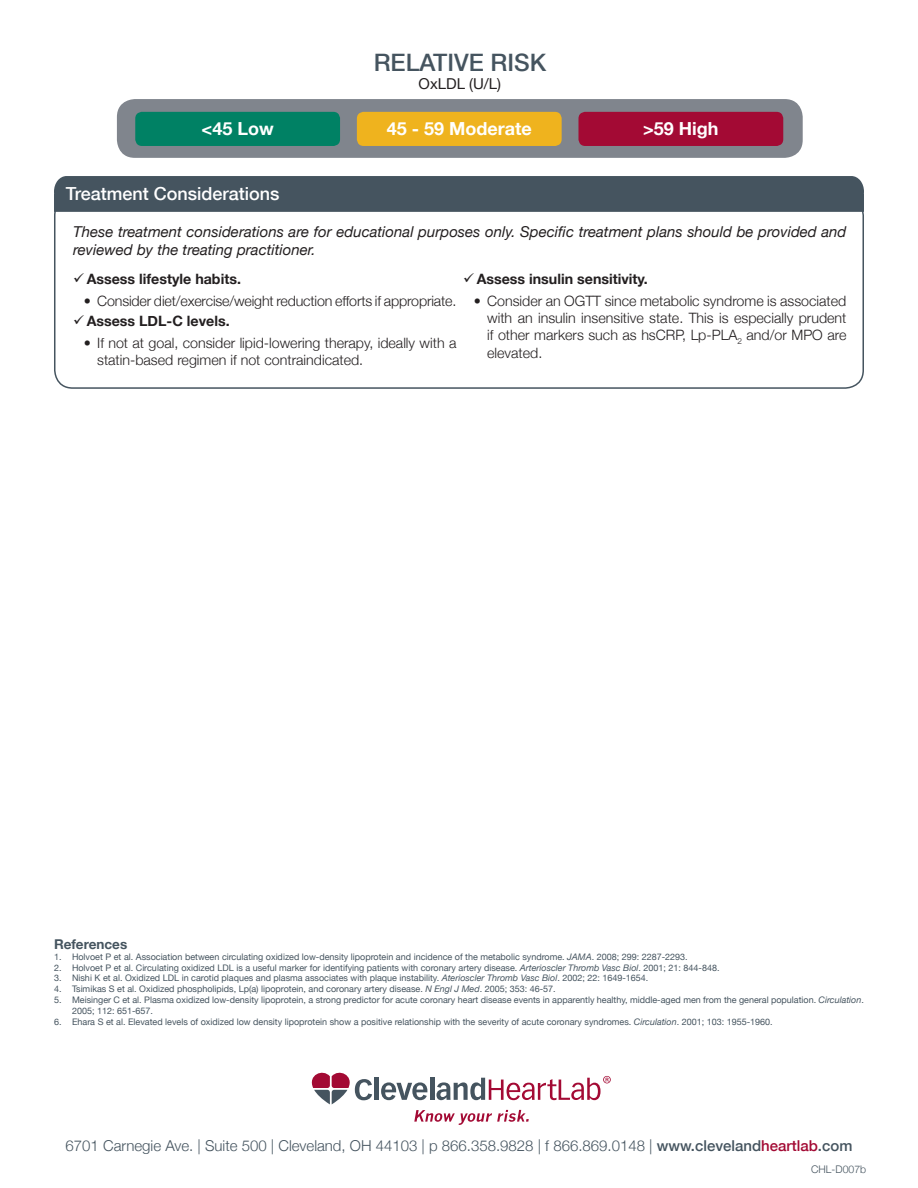
<style>
.page{position:relative;width:918px;height:1188px;background:#fff}
.page>*{position:absolute;margin:0;border:0;box-sizing:border-box;transform-origin:0 0}
.t1{font:500 24px "Helvetica Neue";color:#45545f}
.t2{font:700 18px "Helvetica Neue";color:#fff}
.Headers{font:500 18px "Helvetica Neue";color:#fff}
.Headers-2{font:italic 15px/18px "Helvetica Neue";color:#231f20}
.t3{font:300 15px "Helvetica Neue";color:#45545f}
.t4{font:15px "Helvetica Neue";color:#231f20}
.t5{font:300 14.25px/17.1px "Helvetica Neue";color:#231f20}
.t6{font:700 14.25px "Helvetica Neue";color:#231f20}
.Reference_Header{font:700 13.5px "Helvetica Neue";color:#45545f}
.t7{font:300 10.5px "Helvetica Neue";color:#45545f}
.References{font:9px/10.8px "Helvetica Neue";color:#45545f}
.s1{font-style:italic}
.s2{font-weight:500}
.s3{font-weight:500;color:#a30a34}
</style>
<div class="page">
<svg style="left:414px;top:1110px;width:115px;height:15px"></svg>
<div style="left:374px;top:1078px;width:5px;height:22px;background:#45545f"></div>
<svg style="left:381px;top:1082px;width:46px;height:18px"></svg>
<hr style="left:430px;top:1078px;width:4px;height:22px;background:#45545f">
<svg style="left:311px;top:1072px;width:61px;height:32px"></svg>
<svg style="left:436px;top:1076px;width:175px;height:24px"></svg>
<div style="left:54px;top:197px;width:810px;height:192px;border:2px solid #45545f;border-radius:18px"></div>
<div style="left:54px;top:176px;width:810px;height:36px;background:#45545f"></div>
<div style="left:117px;top:99px;width:686px;height:59px;background:#80858d;border-radius:18px"></div>
<div style="left:578px;top:112px;width:205px;height:34px;background:#a30a34;border-radius:7px"></div>
<div style="left:135px;top:112px;width:205px;height:34px;background:#008164;border-radius:7px"></div>
<div style="left:357px;top:112px;width:205px;height:34px;background:#efb31e;border-radius:7px"></div>
<p class="t1" style="left:374px;top:44px;width:174px">RELATIVE RISK</p>
<p class="t4" style="left:419px;top:73px;width:84px">OxLDL (U/L)</p>
<p class="t2" style="left:387px;top:115px;width:147px">45 - 59 Moderate</p>
<p class="t2" style="left:202px;top:115px;width:74px">&lt;45 Low</p>
<p class="t2" style="left:643px;top:115px;width:77px">&gt;59 High</p>
<p class="Headers" style="left:66px;top:179px;width:215px">Treatment Considerations</p>
<p class="Headers-2" style="left:73px;top:223px;width:775px">These treatment considerations are for educational purposes only. Specific treatment plans should be provided and reviewed by the treating practitioner.</p>
<p class="t6" style="left:73px;top:268px;width:169px">✓ Assess lifestyle habits.</p>
<p class="t5" style="left:84px;top:292px;width:374px">• Consider diet/exercise/weight reduction efforts if appropriate.</p>
<p class="t6" style="left:73px;top:310px;width:158px">✓ Assess LDL-C levels.</p>
<p class="t5" style="left:97px;top:334px;width:361px;text-indent:-14px">• If not at goal, consider lipid-lowering therapy, ideally with a statin-based regimen if not contraindicated.</p>
<p class="t6" style="left:463px;top:268px;width:186px">✓ Assess insulin sensitivity.</p>
<p class="t5" style="left:487px;top:292px;width:361px;text-align:justify;text-indent:-14px">• Consider an OGTT since metabolic syndrome is associated with an insulin insensitive state. This is especially prudent if other markers such as hsCRP, Lp-PLA<sub>2</sub> and/or MPO are elevated.</p>
<p class="Reference_Header" style="left:54px;top:934px;width:75px">References</p>
<p class="References" style="left:54px;top:952px;width:635px">1. Holvoet P et al. Association between circulating oxidized low-density lipoprotein and incidence of the metabolic syndrome. <span class="s1">JAMA</span>. 2008; 299: 2287-2293.</p>
<p class="References" style="left:54px;top:963px;width:667px">2. Holvoet P et al. Circulating oxidized LDL is a useful marker for identifying patients with coronary artery disease. <span class="s1">Arterioscler Thromb Vasc Biol</span>. 2001; 21: 844-848.</p>
<p class="References" style="left:54px;top:973px;width:596px">3. Nishi K et al. Oxidized LDL in carotid plaques and plasma associates with plaque instability. <span class="s1">Aterioscler Thromb Vasc Biol</span>. 2002; 22: 1649-1654.</p>
<p class="References" style="left:54px;top:984px;width:503px">4. Tsimikas S et al. Oxidized phospholipids, Lp(a) lipoprotein, and coronary artery disease. <span class="s1">N Engl J Med</span>. 2005; 353: 46-57.</p>
<p class="References" style="left:72px;top:995px;width:793px;text-indent:-18px">5. Meisinger C et al. Plasma oxidized low-density lipoprotein, a strong predictor for acute coronary heart disease events in apparently healthy, middle-aged men from the general population. <span class="s1">Circulation</span>.<br>2005; 112: 651-657.</p>
<p class="References" style="left:54px;top:1017px;width:720px">6. Ehara S et al. Elevated levels of oxidized low density lipoprotein show a positive relationship with the severity of acute coronary syndromes. <span class="s1">Circulation</span>. 2001; 103: 1955-1960.</p>
<h3 class="t3" style="left:66px;top:1133px;width:788px">6701 Carnegie Ave. | Suite 500 | Cleveland, OH 44103 | p 866.358.9828 | f 866.869.0148 | <span class="s2">www.cleveland</span><span class="s3">heartlab</span><span class="s2">.com</span></h3>
<p class="t7" style="left:811px;top:1161px;width:57px">CHL-D007b</p>
</div>
